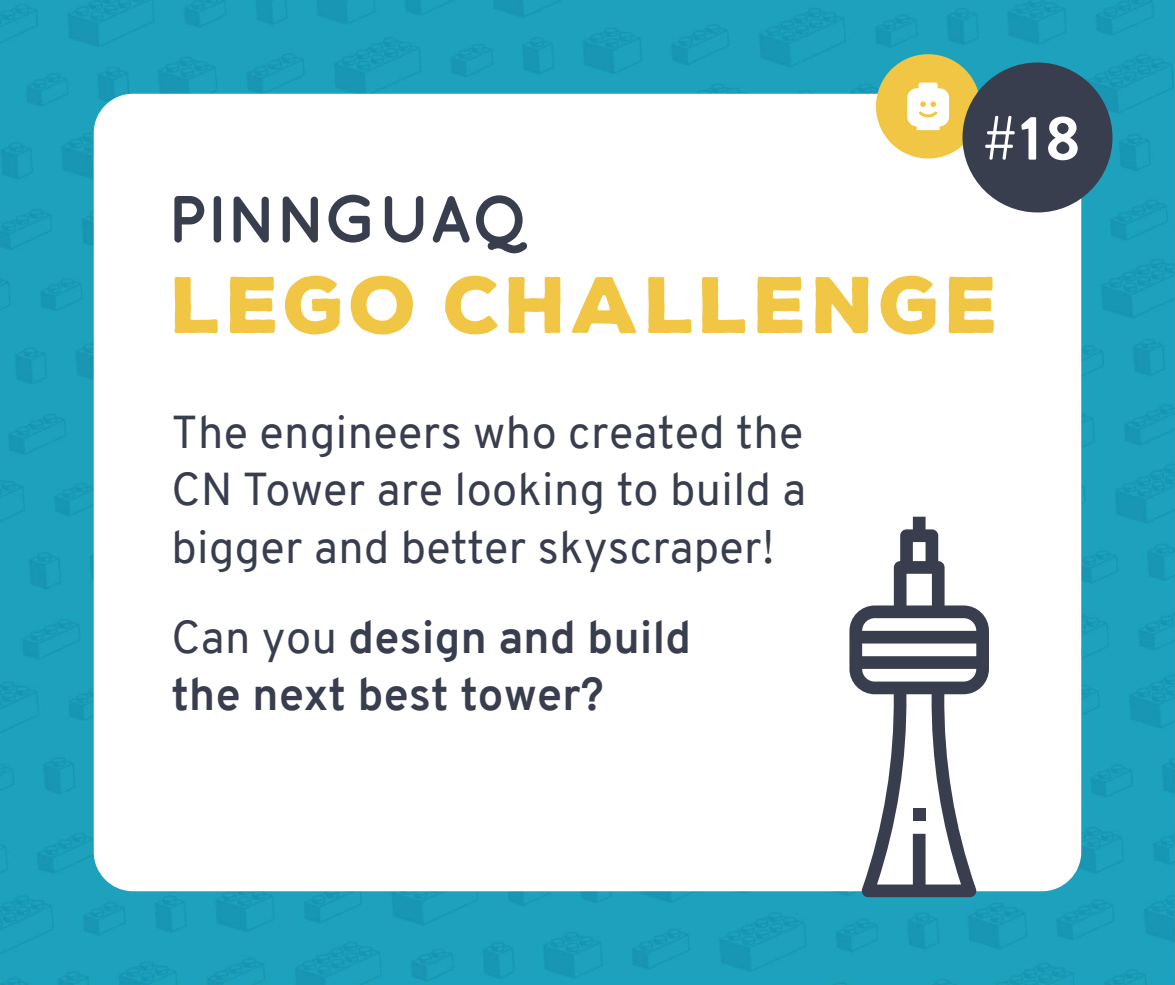
<style>
.page{position:relative;width:1175px;height:985px;background:#fff}
.page>*{position:absolute;margin:0;border:0;box-sizing:border-box;transform-origin:0 0}
.t1{font:900 77.5px "Nexa Rust Sans";letter-spacing:.05em;color:#f1c644}
.t2{font:700 62.5px "Brandon Grotesque";color:#fff}
.t3{font:45px/57.5px "Overpass";letter-spacing:.01em;color:#393e4f;text-align:justify}
.t4{font:700 45px/57.5px "Overpass";letter-spacing:.01em;color:#393e4f}
.s1{font-weight:400}
</style>
<div class="page">
<img style="left:0;top:0;width:1175px;height:985px">
<div style="left:94px;top:94px;width:987px;height:797px;background:#fff;border-radius:39px"></div>
<svg style="left:174px;top:196px;width:30px;height:47px"></svg>
<div style="left:214px;top:196px;width:7px;height:47px;background:#393e4f;border-radius:4px"></div>
<svg style="left:234px;top:196px;width:35px;height:47px"></svg>
<svg style="left:283px;top:196px;width:35px;height:47px"></svg>
<svg style="left:329px;top:195px;width:41px;height:48px"></svg>
<svg style="left:385px;top:196px;width:38px;height:47px"></svg>
<svg style="left:432px;top:196px;width:38px;height:47px"></svg>
<svg style="left:476px;top:195px;width:51px;height:58px"></svg>
<div style="left:876px;top:54px;width:104px;height:105px;background:#f1c644;border-radius:50%"></div>
<svg style="left:907px;top:83px;width:42px;height:47px"></svg>
<div style="left:963px;top:62px;width:150px;height:150px;background:#393e4f;border-radius:50%"></div>
<svg style="left:849px;top:517px;width:140px;height:380px"></svg>
<h2 class="t2" style="left:983px;top:102px;width:99px">#18</h2>
<h1 class="t1" style="left:171px;top:261px;width:830px">LEGO CHALLENGE</h1>
<p class="t3" style="left:171px;top:407px;width:636px">The engineers who created the CN Tower are looking to build a bigger and better skyscraper!</p>
<p class="t4" style="left:171px;top:612px;width:521px"><span class="s1">Can you</span> design and build the next best tower?</p>
</div>
